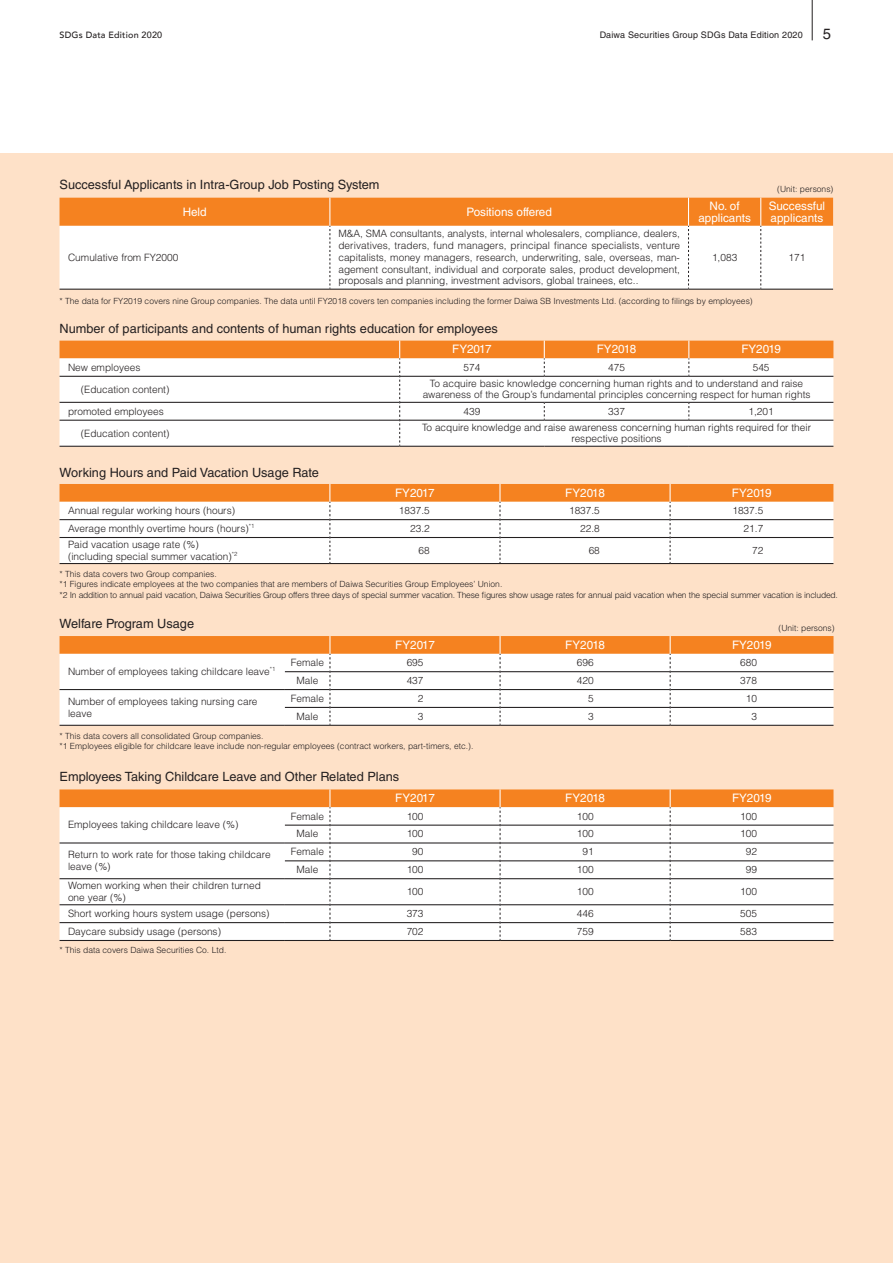
<style>
.page{position:relative;width:893px;height:1263px;background:#fff}
.page>*{position:absolute;margin:0;border:0;box-sizing:border-box;transform-origin:0 0}
.t1{font:14.85px "Helvetica LT Std";color:#231f20}
.t2{font:12.75px "Helvetica LT Std";color:#231f20}
.t3{font:11.7px/12.1px "Helvetica LT Std";color:#fff;text-align:center}
.t4{font:300 10.05px/11.7px "Helvetica LT Std";color:#231f20}
.t5{font:9px "Helvetica LT Std";letter-spacing:.02em;color:#231f20}
.t6{font:500 9px "Avenir";letter-spacing:.02em;color:#231f20}
.t7{font:300 8.55px/10.6px "Helvetica LT Std";color:#231f20}
</style>
<div class="page">
<div style="left:0;top:153px;width:893px;height:1110px;background:#fee1c8"></div>
<hr style="left:60px;top:940px;width:225px;height:1px;background:#231f20">
<hr style="left:285px;top:940px;width:45px;height:1px;background:#231f20">
<hr style="left:330px;top:940px;width:170px;height:1px;background:#231f20">
<hr style="left:500px;top:940px;width:170px;height:1px;background:#231f20">
<hr style="left:670px;top:940px;width:163px;height:1px;background:#231f20">
<svg style="left:60px;top:789px;width:773px;height:151px"></svg>
<hr style="left:60px;top:563px;width:270px;height:1px;background:#231f20">
<hr style="left:330px;top:563px;width:170px;height:1px;background:#231f20">
<hr style="left:500px;top:563px;width:170px;height:1px;background:#231f20">
<hr style="left:670px;top:563px;width:163px;height:1px;background:#231f20">
<svg style="left:60px;top:484px;width:773px;height:79px"></svg>
<hr style="left:60px;top:725px;width:225px;height:1px;background:#231f20">
<hr style="left:285px;top:725px;width:45px;height:1px;background:#231f20">
<hr style="left:330px;top:725px;width:170px;height:1px;background:#231f20">
<hr style="left:500px;top:725px;width:170px;height:1px;background:#231f20">
<hr style="left:670px;top:725px;width:163px;height:1px;background:#231f20">
<svg style="left:60px;top:636px;width:773px;height:89px"></svg>
<hr style="left:60px;top:289px;width:270px;height:1px;background:#231f20">
<hr style="left:330px;top:289px;width:358px;height:1px;background:#231f20">
<hr style="left:688px;top:289px;width:73px;height:1px;background:#231f20">
<hr style="left:761px;top:289px;width:72px;height:1px;background:#231f20">
<svg style="left:60px;top:198px;width:773px;height:91px"></svg>
<hr style="left:60px;top:446px;width:340px;height:1px;background:#231f20">
<hr style="left:400px;top:446px;width:144px;height:1px;background:#231f20">
<hr style="left:544px;top:446px;width:145px;height:1px;background:#231f20">
<hr style="left:689px;top:446px;width:144px;height:1px;background:#231f20">
<svg style="left:60px;top:341px;width:773px;height:105px"></svg>
<hr style="left:812px;top:0;width:1px;height:40px;background:#231f20">
<p class="t6" style="left:60px;top:27px;width:104px">SDGs Data Edition 2020</p>
<p class="t5" style="left:600px;top:30px;width:205px">Daiwa Securities Group SDGs Data Edition 2020</p>
<h1 class="t1" style="left:823px;top:25px;width:10px">5</h1>
<p class="t2" style="left:60px;top:177px;width:321px">Successful Applicants in Intra-Group Job Posting System</p>
<p class="t3" style="left:183px;top:205px;width:26px">Held</p>
<p class="t3" style="left:466px;top:205px;width:87px">Positions offered</p>
<p class="t3" style="left:698px;top:199px;width:54px">No. of applicants</p>
<p class="t3" style="left:769px;top:199px;width:58px;text-align:left">Successful applicants</p>
<p class="t4" style="left:68px;top:251px;width:112px">Cumulative from FY2000</p>
<p class="t7" style="left:777px;top:184px;width:58px">(Unit: persons)</p>
<p class="t4" style="left:338px;top:228px;width:343px;text-align:justify">M&amp;A, SMA consultants, analysts, internal wholesalers, compliance, dealers, derivatives, traders, fund managers, principal finance specialists, venture capitalists, money managers, research, underwriting, sale, overseas, man&shy;agement consultant, individual and corporate sales, product development, proposals and planning, investment advisors, global trainees, etc..</p>
<p class="t4" style="left:712px;top:251px;width:27px">1,083</p>
<p class="t4" style="left:788px;top:251px;width:18px">171</p>
<p class="t7" style="left:60px;top:295px;width:695px">* The data for FY2019 covers nine Group companies. The data until FY2018 covers ten companies including the former Daiwa SB Investments Ltd. (according to filings by employees)</p>
<p class="t2" style="left:60px;top:321px;width:440px">Number of participants and contents of human rights education for employees</p>
<p class="t3" style="left:452px;top:343px;width:41px">FY2017</p>
<p class="t3" style="left:597px;top:343px;width:41px">FY2018</p>
<p class="t3" style="left:741px;top:343px;width:41px">FY2019</p>
<p class="t4" style="left:68px;top:361px;width:74px">New employees</p>
<p class="t4" style="left:464px;top:361px;width:18px">574</p>
<p class="t4" style="left:608px;top:361px;width:18px">475</p>
<p class="t4" style="left:753px;top:361px;width:18px">545</p>
<p class="t4" style="left:81px;top:383px;width:90px">(Education content)</p>
<p class="t4" style="left:423px;top:377px;width:389px;text-align:center">To acquire basic knowledge concerning human rights and to understand and raise awareness of the Group’s fundamental principles concerning respect for human rights</p>
<p class="t4" style="left:68px;top:405px;width:97px">promoted employees</p>
<p class="t4" style="left:464px;top:405px;width:18px">439</p>
<p class="t4" style="left:608px;top:405px;width:18px">337</p>
<p class="t4" style="left:748px;top:405px;width:27px">1,201</p>
<p class="t4" style="left:81px;top:427px;width:90px">(Education content)</p>
<p class="t4" style="left:422px;top:421px;width:390px;text-align:center">To acquire knowledge and raise awareness concerning human rights required for their respective positions</p>
<p class="t2" style="left:60px;top:465px;width:261px">Working Hours and Paid Vacation Usage Rate</p>
<p class="t3" style="left:395px;top:486px;width:41px">FY2017</p>
<p class="t3" style="left:565px;top:486px;width:41px">FY2018</p>
<p class="t3" style="left:732px;top:486px;width:41px">FY2019</p>
<p class="t4" style="left:68px;top:504px;width:169px">Annual regular working hours (hours)</p>
<p class="t4" style="left:399px;top:504px;width:32px">1837.5</p>
<p class="t4" style="left:569px;top:504px;width:32px">1837.5</p>
<p class="t4" style="left:732px;top:504px;width:32px">1837.5</p>
<p class="t4" style="left:68px;top:522px;width:188px">Average monthly overtime hours (hours)<sup>*1</sup></p>
<p class="t4" style="left:410px;top:522px;width:21px">23.2</p>
<p class="t4" style="left:580px;top:522px;width:21px">22.8</p>
<p class="t4" style="left:744px;top:522px;width:21px">21.7</p>
<p class="t4" style="left:68px;top:538px;width:171px">Paid vacation usage rate (%) (including special summer vacation)<sup>*2</sup></p>
<p class="t4" style="left:419px;top:544px;width:13px">68</p>
<p class="t4" style="left:589px;top:544px;width:13px">68</p>
<p class="t4" style="left:752px;top:544px;width:13px">72</p>
<p class="t7" style="left:60px;top:568px;width:780px">* This data covers two Group companies.<br>*1 Figures indicate employees at the two companies that are members of Daiwa Securities Group Employees’ Union.<br>*2 In addition to annual paid vacation, Daiwa Securities Group offers three days of special summer vacation. These figures show usage rates for annual paid vacation when the special summer vacation is included.</p>
<p class="t2" style="left:60px;top:616px;width:136px">Welfare Program Usage</p>
<p class="t7" style="left:778px;top:623px;width:58px">(Unit: persons)</p>
<p class="t4" style="left:68px;top:665px;width:209px">Number of employees taking childcare leave<sup>*1</sup></p>
<p class="t3" style="left:395px;top:639px;width:41px">FY2017</p>
<p class="t3" style="left:565px;top:639px;width:41px">FY2018</p>
<p class="t3" style="left:732px;top:639px;width:41px">FY2019</p>
<p class="t4" style="left:291px;top:657px;width:35px">Female</p>
<p class="t4" style="left:407px;top:657px;width:18px">695</p>
<p class="t4" style="left:577px;top:657px;width:18px">696</p>
<p class="t4" style="left:740px;top:657px;width:18px">680</p>
<p class="t4" style="left:296px;top:674px;width:23px">Male</p>
<p class="t4" style="left:407px;top:674px;width:18px">437</p>
<p class="t4" style="left:577px;top:674px;width:18px">420</p>
<p class="t4" style="left:740px;top:674px;width:18px">378</p>
<p class="t4" style="left:68px;top:695px;width:191px">Number of employees taking nursing care leave</p>
<p class="t4" style="left:291px;top:692px;width:35px">Female</p>
<p class="t4" style="left:418px;top:692px;width:7px">2</p>
<p class="t4" style="left:588px;top:692px;width:7px">5</p>
<p class="t4" style="left:746px;top:692px;width:13px">10</p>
<p class="t4" style="left:296px;top:710px;width:23px">Male</p>
<p class="t4" style="left:418px;top:710px;width:7px">3</p>
<p class="t4" style="left:588px;top:710px;width:7px">3</p>
<p class="t4" style="left:751px;top:710px;width:7px">3</p>
<p class="t7" style="left:60px;top:730px;width:415px">* This data covers all consolidated Group companies.<br>*1 Employees eligible for childcare leave include non-regular employees (contract workers, part-timers, etc.).</p>
<p class="t2" style="left:60px;top:769px;width:341px">Employees Taking Childcare Leave and Other Related Plans</p>
<p class="t3" style="left:395px;top:792px;width:41px">FY2017</p>
<p class="t3" style="left:565px;top:792px;width:41px">FY2018</p>
<p class="t3" style="left:732px;top:792px;width:41px">FY2019</p>
<p class="t4" style="left:68px;top:819px;width:172px">Employees taking childcare leave (%)</p>
<p class="t4" style="left:291px;top:810px;width:35px">Female</p>
<p class="t4" style="left:407px;top:810px;width:18px">100</p>
<p class="t4" style="left:577px;top:810px;width:18px">100</p>
<p class="t4" style="left:740px;top:810px;width:18px">100</p>
<p class="t4" style="left:296px;top:828px;width:23px">Male</p>
<p class="t4" style="left:407px;top:828px;width:18px">100</p>
<p class="t4" style="left:577px;top:828px;width:18px">100</p>
<p class="t4" style="left:740px;top:828px;width:18px">100</p>
<p class="t4" style="left:68px;top:849px;width:204px">Return to work rate for those taking childcare leave (%)</p>
<p class="t4" style="left:291px;top:846px;width:35px">Female</p>
<p class="t4" style="left:412px;top:846px;width:13px">90</p>
<p class="t4" style="left:582px;top:846px;width:13px">91</p>
<p class="t4" style="left:746px;top:846px;width:13px">92</p>
<p class="t4" style="left:296px;top:863px;width:23px">Male</p>
<p class="t4" style="left:407px;top:863px;width:18px">100</p>
<p class="t4" style="left:577px;top:863px;width:18px">100</p>
<p class="t4" style="left:746px;top:863px;width:13px">99</p>
<p class="t4" style="left:68px;top:880px;width:194px">Women working when their children turned one year (%)</p>
<p class="t4" style="left:407px;top:885px;width:18px">100</p>
<p class="t4" style="left:577px;top:885px;width:18px">100</p>
<p class="t4" style="left:740px;top:885px;width:18px">100</p>
<p class="t4" style="left:68px;top:907px;width:203px">Short working hours system usage (persons)</p>
<p class="t4" style="left:407px;top:907px;width:18px">373</p>
<p class="t4" style="left:577px;top:907px;width:18px">446</p>
<p class="t4" style="left:740px;top:907px;width:18px">505</p>
<p class="t4" style="left:68px;top:925px;width:155px">Daycare subsidy usage (persons)</p>
<p class="t4" style="left:407px;top:925px;width:18px">702</p>
<p class="t4" style="left:577px;top:925px;width:18px">759</p>
<p class="t4" style="left:740px;top:925px;width:18px">583</p>
<p class="t7" style="left:60px;top:945px;width:168px">* This data covers Daiwa Securities Co. Ltd.</p>
</div>
